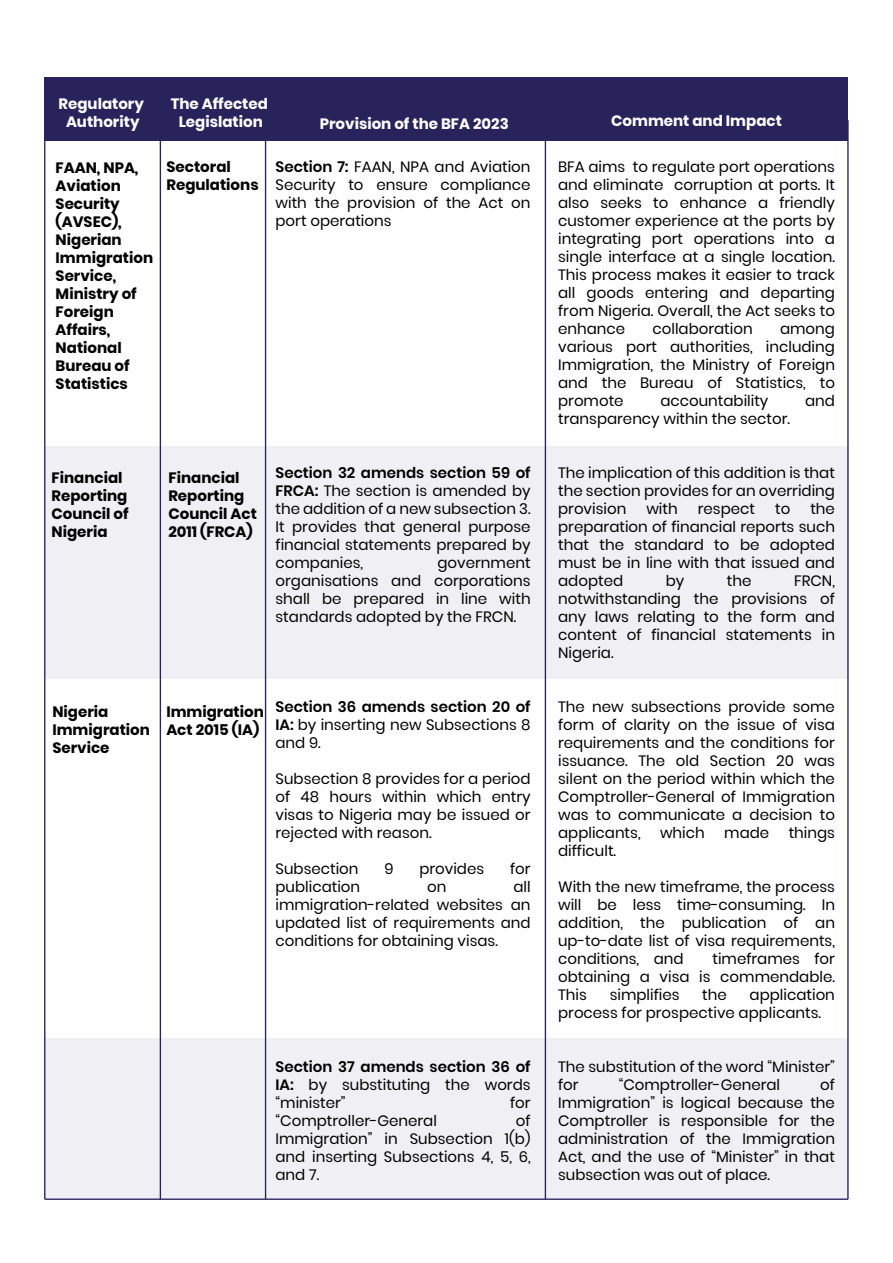
<style>
.page{position:relative;width:893px;height:1263px;background:#fff}
.page>*{position:absolute;margin:0;border:0;box-sizing:border-box;transform-origin:0 0}
.t1{font:15px/18px "Poppins";color:#000;text-align:justify}
.t2{font:700 15px/18px "Poppins";color:#000}
.t3{font:700 15px/18px "Poppins";color:#fff;text-align:center}
.s1{font-weight:600}
</style>
<div class="page">
<div style="left:45px;top:1039px;width:803px;height:159px;background:#f0f0f4"></div>
<div style="left:45px;top:447px;width:803px;height:232px;background:#f0f0f4"></div>
<div style="left:45px;top:77px;width:803px;height:63px;background:#29235c"></div>
<hr style="left:44px;top:120px;width:1px;height:1079px;background:#29235c">
<hr style="left:160px;top:120px;width:1px;height:1079px;background:#29235c">
<hr style="left:265px;top:120px;width:1px;height:1079px;background:#29235c">
<hr style="left:545px;top:120px;width:1px;height:1079px;background:#29235c">
<hr style="left:847px;top:120px;width:2px;height:1079px;background:#29235c">
<hr style="left:45px;top:1198px;width:803px;height:2px;background:#29235c">
<p class="t3" style="left:59px;top:95px;width:87px">Regulatory<br>Authority</p>
<p class="t3" style="left:171px;top:95px;width:99px">The Affected<br>Legislation</p>
<p class="t2" style="left:56px;top:159px;width:99px">FAAN, NPA,<br>Aviation<br>Security (AVSEC),<br>Nigerian<br>Immigration<br>Service,<br>Ministry of<br>Foreign<br>Affairs,<br>National<br>Bureau of<br>Statistics</p>
<p class="t2" style="left:167px;top:157px;width:94px">Sectoral<br>Regulations</p>
<p class="t2" style="left:52px;top:469px;width:79px">Financial<br>Reporting<br>Council of<br>Nigeria</p>
<p class="t2" style="left:168px;top:469px;width:90px">Financial<br>Reporting<br>Council Act<br>2011 (FRCA)</p>
<p class="t2" style="left:52px;top:702px;width:99px">Nigeria<br>Immigration<br>Service</p>
<p class="t2" style="left:166px;top:702px;width:99px">Immigration<br>Act 2015 (IA)</p>
<p class="t3" style="left:320px;top:115px;width:190px">Provision of the BFA 2023</p>
<p class="t3" style="left:611px;top:112px;width:172px">Comment and Impact</p>
<p class="t1" style="left:276px;top:158px;width:257px"><span class="s1">Section 7:</span> FAAN, NPA and Aviation Security to ensure compliance with the provision of the Act on port operations</p>
<p class="t1" style="left:558px;top:158px;width:278px">BFA aims to regulate port operations and eliminate corruption at ports. It also seeks to enhance a friendly customer experience at the ports by integrating port operations into a single interface at a single location.<br>This process makes it easier to track all goods entering and departing from Nigeria. Overall, the Act seeks to enhance</p>
<p class="t1" style="left:652px;top:320px;width:102px">collaboration</p>
<p class="t1" style="left:558px;top:320px;width:278px;text-indent:222px">among various port authorities, including Immigration, the Ministry of Foreign and the Bureau of Statistics, to promote</p>
<p class="t1" style="left:660px;top:392px;width:110px">accountability</p>
<p class="t1" style="left:805px;top:392px;width:31px">and</p>
<p class="t1" style="left:558px;top:410px;width:233px">transparency within the sector.</p>
<p class="t1" style="left:558px;top:464px;width:278px">The implication of this addition is that the section provides for an overriding provision</p>
<p class="t1" style="left:276px;top:464px;width:257px"><span class="s1">Section 32 amends section 59 of FRCA:</span> The section is amended by the addition of a new subsection 3.<br>It provides that general purpose financial statements prepared by companies,</p>
<p class="t1" style="left:646px;top:500px;width:33px">with</p>
<p class="t1" style="left:698px;top:500px;width:59px">respect</p>
<p class="t1" style="left:775px;top:500px;width:17px">to</p>
<p class="t1" style="left:558px;top:500px;width:278px;text-indent:252px">the preparation of financial reports such that the standard to be adopted must be in line with that issued and adopted</p>
<p class="t1" style="left:276px;top:554px;width:257px;text-indent:162px">government organisations and corporations shall be prepared in line with standards adopted by the FRCN.</p>
<p class="t1" style="left:666px;top:572px;width:20px">by</p>
<p class="t1" style="left:727px;top:572px;width:26px">the</p>
<p class="t1" style="left:558px;top:572px;width:278px;text-indent:236px">FRCN, notwithstanding the provisions of any laws relating to the form and content of financial statements in Nigeria.</p>
<p class="t1" style="left:558px;top:698px;width:278px">The new subsections provide some form of clarity on the issue of visa requirements and the conditions for issuance. The old Section 20 was silent on the period within which the Comptroller-General of Immigration was to communicate a decision to applicants,</p>
<p class="t1" style="left:276px;top:698px;width:257px"><span class="s1">Section 36 amends section 20 of IA:</span> by inserting new Subsections 8 and 9.</p>
<p class="t1" style="left:276px;top:770px;width:257px">Subsection 8 provides for a period of 48 hours within which entry visas to Nigeria may be issued or rejected with reason.</p>
<p class="t1" style="left:276px;top:860px;width:85px">Subsection</p>
<p class="t1" style="left:384px;top:860px;width:11px">9</p>
<p class="t1" style="left:419px;top:860px;width:66px">provides</p>
<p class="t1" style="left:510px;top:860px;width:22px">for</p>
<p class="t1" style="left:276px;top:878px;width:86px">publication</p>
<p class="t1" style="left:427px;top:878px;width:21px">on</p>
<p class="t1" style="left:660px;top:824px;width:46px">which</p>
<p class="t1" style="left:724px;top:824px;width:47px">made</p>
<p class="t1" style="left:789px;top:824px;width:48px">things</p>
<p class="t1" style="left:558px;top:842px;width:60px">difficult.</p>
<p class="t1" style="left:558px;top:878px;width:278px">With the new timeframe, the process will be less time-consuming. In addition, the publication of an up-to-date list of visa requirements, conditions, and</p>
<p class="t1" style="left:276px;top:878px;width:257px;text-indent:238px">all immigration-related websites an updated list of requirements and conditions for obtaining visas.</p>
<p class="t1" style="left:558px;top:950px;width:278px;text-indent:154px">timeframes for obtaining a visa is commendable.<br>This</p>
<p class="t1" style="left:610px;top:986px;width:71px">simplifies</p>
<p class="t1" style="left:702px;top:986px;width:26px">the</p>
<p class="t1" style="left:558px;top:986px;width:278px;text-indent:192px">application process for prospective applicants.</p>
<p class="t1" style="left:558px;top:1058px;width:278px">The substitution of the word “Minister” for</p>
<p class="t1" style="left:276px;top:1058px;width:257px"><span class="s1">Section 37 amends section 36 of IA:</span> by substituting the words “minister”</p>
<p class="t1" style="left:619px;top:1076px;width:163px">“Comptroller-General</p>
<p class="t1" style="left:558px;top:1076px;width:278px;text-indent:262px">of Immigration” is logical because the Comptroller is responsible for the administration of the Immigration Act, and the use of “Minister” in that subsection was out of place.</p>
<p class="t1" style="left:510px;top:1094px;width:22px">for</p>
<p class="t1" style="left:276px;top:1112px;width:163px">“Comptroller-General</p>
<p class="t1" style="left:276px;top:1112px;width:257px;text-indent:240px">of Immigration” in Subsection 1(b) and inserting Subsections 4, 5, 6, and 7.</p>
</div>
